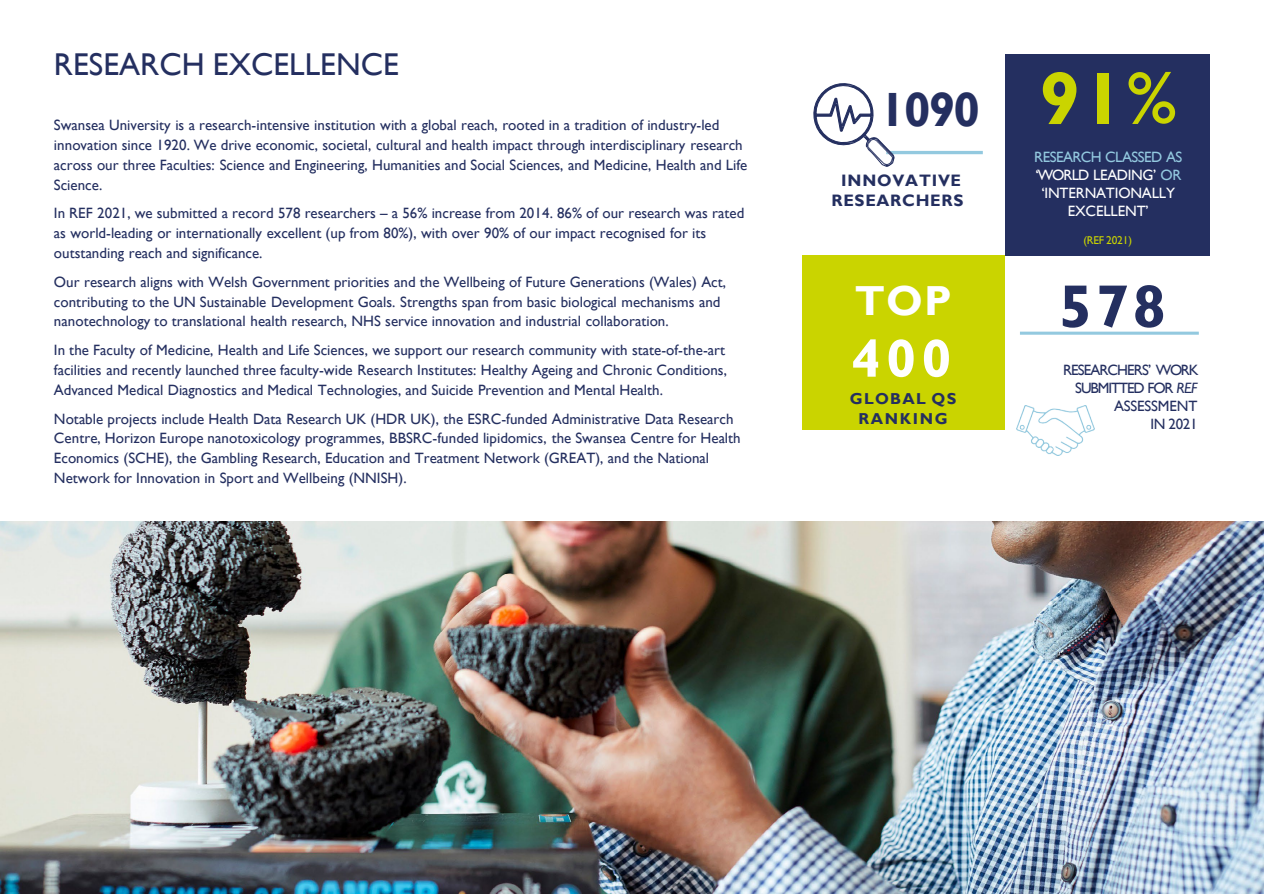
<style>
.page{position:relative;width:1264px;height:894px;background:#fff}
.page>*{position:absolute;margin:0;border:0;box-sizing:border-box;transform-origin:0 0}
.t1{font:700 74.4px "Gill Sans";color:#cad400}
.t2{font:700 60.9px "Gill Sans";color:#242f60}
.t3{font:700 54px "Gill Sans";color:#fff}
.t4{font:700 48px "Gill Sans";color:#242f60}
.t5{font:700 42px "Gill Sans";color:#fff}
.t6{font:31.5px "Gill Sans";color:#242f60}
.t7{font:700 16.5px/20px "Gill Sans";letter-spacing:.045em;color:#242f60;text-align:center}
.t8{font:700 15.9px "Gill Sans";letter-spacing:.095em;color:#242f60}
.t9{font:15px/19.8px "Gill Sans";color:#242f60}
.t10{font:15px/18px "Gill Sans";letter-spacing:-.02em;color:#fff;text-align:center}
.t11{font:15px/18px "Gill Sans";letter-spacing:-.07em;color:#242f60;text-align:right}
.t12{font:11.4px "Gill Sans";letter-spacing:-.01em;color:#cad400}
.s1{font-weight:400}
.s2{color:#93c9df}
.s3{font-style:italic}
</style>
<div class="page">
<img style="left:0;top:521px;width:1263px;height:372px">
<img style="left:1016px;top:405px;width:78px;height:50px">
<div style="left:802px;top:255px;width:202px;height:174px;background:#cad400"></div>
<div style="left:1004px;top:54px;width:205px;height:201px;background:#242f60"></div>
<svg style="left:1020px;top:331px;width:178px;height:3px"></svg>
<hr style="left:886px;top:151px;width:96px;height:3px;background:#93c9df">
<svg style="left:813px;top:83px;width:81px;height:84px"></svg>
<img style="left:867px;top:139px;width:25px;height:26px">
<p class="t6" style="left:54px;top:46px;width:346px">RESEARCH EXCELLENCE</p>
<p class="t9" style="left:54px;top:115px;width:694px">Swansea University is a research-intensive institution with a global reach, rooted in a tradition of industry-led innovation since 1920. We drive economic, societal, cultural and health impact through interdisciplinary research across our three Faculties: Science and Engineering, Humanities and Social Sciences, and Medicine, Health and Life Science.</p>
<p class="t9" style="left:54px;top:204px;width:691px">In REF 2021, we submitted a record 578 researchers – a 56% increase from 2014. 86% of our research was rated as world-leading or internationally excellent (up from 80%), with over 90% of our impact recognised for its outstanding reach and significance.</p>
<p class="t9" style="left:54px;top:272px;width:673px">Our research aligns with Welsh Government priorities and the Wellbeing of Future Generations (Wales) Act, contributing to the UN Sustainable Development Goals. Strengths span from basic biological mechanisms and nanotechnology to translational health research, NHS service innovation and industrial collaboration.</p>
<p class="t9" style="left:54px;top:340px;width:674px">In the Faculty of Medicine, Health and Life Sciences, we support our research community with state-of-the-art facilities and recently launched three faculty-wide Research Institutes: Healthy Ageing and Chronic Conditions,<br>Advanced Medical Diagnostics and Medical Technologies, and Suicide Prevention and Mental Health.</p>
<p class="t9" style="left:54px;top:409px;width:688px">Notable projects include Health Data Research UK (HDR UK), the ESRC-funded Administrative Data Research Centre, Horizon Europe nanotoxicology programmes, BBSRC-funded lipidomics, the Swansea Centre for Health Economics (SCHE), the Gambling Research, Education and Treatment Network (GREAT), and the National Network for Innovation in Sport and Wellbeing (NNISH).</p>
<p class="t4" style="left:879px;top:81px;width:102px">1090</p>
<p class="t7" style="left:831px;top:171px;width:133px">INNOVATIVE<br>RESEARCHERS</p>
<p class="t5" style="left:854px;top:275px;width:98px">TOP</p>
<p class="t3" style="left:850px;top:326px;width:102px">400</p>
<p class="t8" style="left:849px;top:389px;width:108px">GLOBAL QS</p>
<p class="t8" style="left:858px;top:409px;width:91px">RANKING</p>
<p class="t1" style="left:1038px;top:53px;width:139px">91<span class="s1">%</span></p>
<p class="t10" style="left:1033px;top:148px;width:150px"><span class="s2">RESEARCH CLASSED AS </span>‘WORLD LEADING’ <span class="s2">OR </span>‘INTERNATIONALLY<br>EXCELLENT’</p>
<p class="t12" style="left:1083px;top:233px;width:50px">(REF 2021)</p>
<p class="t2" style="left:1058px;top:270px;width:109px">578</p>
<p class="t11" style="left:1062px;top:361px;width:137px">RESEARCHERS’ WORK<br>SUBMITTED FOR <span class="s3">REF</span></p>
<p class="t9" style="left:1113px;top:396px;width:85px">ASSESSMENT</p>
<p class="t9" style="left:1150px;top:414px;width:49px">IN 2021</p>
</div>
